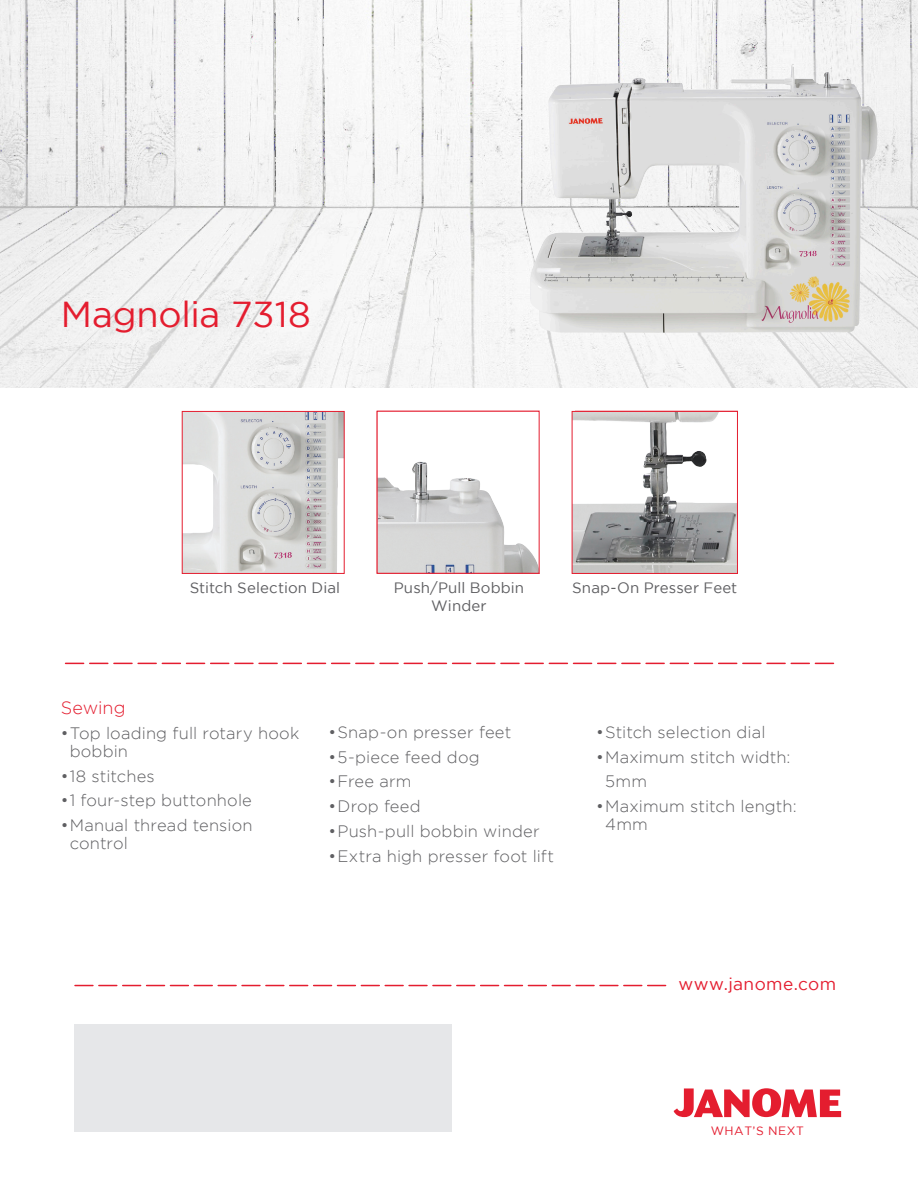
<style>
.page{position:relative;width:918px;height:1188px;background:#fff}
.page>*{position:absolute;margin:0;border:0;box-sizing:border-box;transform-origin:0 0}
.t1{font:36px "Gotham";letter-spacing:-.005em;color:#e41d2f}
.Paragraph_Style_1{font:300 18px "Gotham";color:#e41d2f}
.t2{font:17.25px "Gotham";letter-spacing:.025em;color:#e41d2f}
.Paragraph_Style_1-2{font:300 16.5px/18px "Gotham";letter-spacing:.01em;color:#5f5f62}
.t3{font:15px "Gotham";letter-spacing:.01em;color:#5f5f62}
.t4{font:12px "Gotham";letter-spacing:.045em;color:#e41d2f}
</style>
<div class="page">
<img style="left:0;top:0;width:918px;height:388px">
<svg style="left:674px;top:1088px;width:167px;height:29px"></svg>
<div style="left:74px;top:1024px;width:378px;height:108px;background:#e6e7e9"></div>
<svg style="left:75px;top:985px;width:591px;height:1px"></svg>
<svg style="left:66px;top:663px;width:768px;height:1px"></svg>
<img style="left:379px;top:462px;width:159px;height:110px">
<div style="left:377px;top:411px;width:163px;height:163px;border:1px solid #e41d2f"></div>
<img style="left:184px;top:413px;width:159px;height:159px">
<div style="left:182px;top:411px;width:163px;height:163px;border:1px solid #e41d2f"></div>
<img style="left:574px;top:413px;width:162px;height:159px">
<div style="left:572px;top:411px;width:166px;height:163px;border:1px solid #e41d2f"></div>
<img style="left:530px;top:64px;width:328px;height:269px">
<p class="t1" style="left:61px;top:294px;width:252px">Magnolia 7318</p>
<p class="t3" style="left:394px;top:579px;width:132px">Push/Pull Bobbin</p>
<p class="t3" style="left:431px;top:597px;width:57px">Winder</p>
<p class="t3" style="left:190px;top:579px;width:152px">Stitch Selection Dial</p>
<p class="t3" style="left:572px;top:579px;width:167px">Snap-On Presser Feet</p>
<p class="Paragraph_Style_1" style="left:61px;top:698px;width:66px">Sewing</p>
<p class="Paragraph_Style_1-2" style="left:70px;top:724px;width:231px;text-indent:-9px">•Top loading full rotary hook bobbin</p>
<p class="Paragraph_Style_1-2" style="left:61px;top:767px;width:96px">•18 stitches</p>
<p class="Paragraph_Style_1-2" style="left:61px;top:791px;width:193px">•1 four-step buttonhole</p>
<p class="Paragraph_Style_1-2" style="left:70px;top:816px;width:184px;text-indent:-9px">•Manual thread tension control</p>
<p class="Paragraph_Style_1-2" style="left:328px;top:723px;width:184px">•Snap-on presser feet</p>
<p class="Paragraph_Style_1-2" style="left:328px;top:748px;width:153px">•5-piece feed dog</p>
<p class="Paragraph_Style_1-2" style="left:328px;top:772px;width:85px">•Free arm</p>
<p class="Paragraph_Style_1-2" style="left:328px;top:797px;width:94px">•Drop feed</p>
<p class="Paragraph_Style_1-2" style="left:328px;top:822px;width:213px">•Push-pull bobbin winder</p>
<p class="Paragraph_Style_1-2" style="left:328px;top:847px;width:227px">•Extra high presser foot lift</p>
<p class="Paragraph_Style_1-2" style="left:596px;top:723px;width:171px">•Stitch selection dial</p>
<p class="Paragraph_Style_1-2" style="left:596px;top:748px;width:196px">•Maximum stitch width:</p>
<p class="Paragraph_Style_1-2" style="left:605px;top:772px;width:43px">5mm</p>
<p class="Paragraph_Style_1-2" style="left:605px;top:797px;width:193px;text-indent:-9px">•Maximum stitch length:<br>4mm</p>
<p class="t2" style="left:678px;top:974px;width:159px">www.janome.com</p>
<p class="t4" style="left:711px;top:1124px;width:95px">WHAT’S NEXT</p>
</div>
